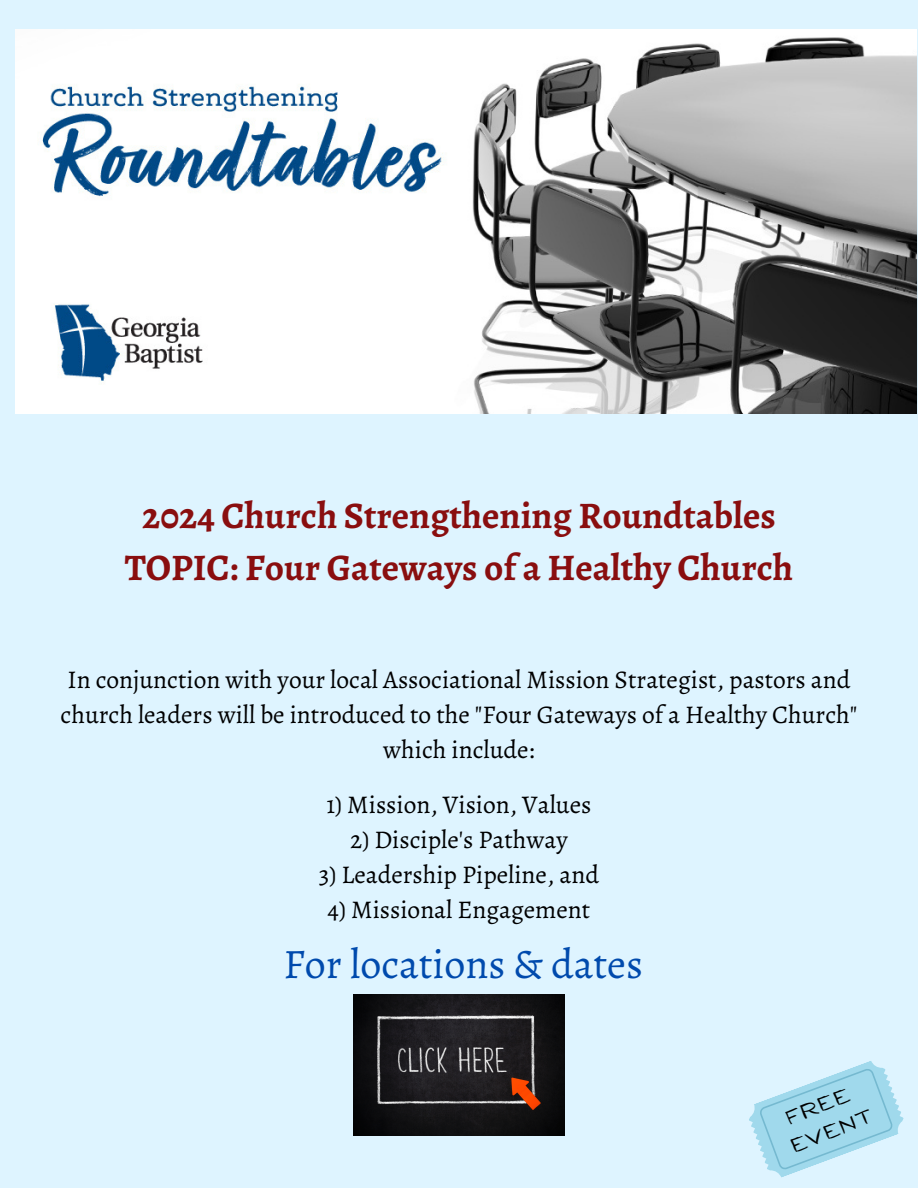
<style>
.page{position:relative;width:918px;height:1188px;background:#def4ff}
.page>*{position:absolute;margin:0;border:0;box-sizing:border-box;transform-origin:0 0}
.t1{font:42px "Alegreya";color:#004aad}
.t2{font:700 37.5px "Alegreya";color:#890e0f}
.t3{font:25.5px/34.8px "Alegreya";color:#000;text-align:center}
.t4{font:20.7px "Sensa Sans";color:#000}
</style>
<div class="page">
<img style="left:16px;top:29px;width:901px;height:385px">
<img style="left:353px;top:995px;width:212px;height:140px">
<svg style="left:749px;top:1061px;width:155px;height:117px"></svg>
<p class="t2" style="left:142px;top:490px;width:635px">2024 Church Strengthening Roundtables</p>
<p class="t2" style="left:125px;top:542px;width:670px">TOPIC: Four Gateways of a Healthy Church</p>
<p class="t3" style="left:61px;top:662px;width:798px">In conjunction with your local Associational Mission Strategist, pastors and church leaders will be introduced to the "Four Gateways of a Healthy Church" which include:</p>
<p class="t3" style="left:327px;top:787px;width:266px">1) Mission, Vision, Values</p>
<p class="t3" style="left:350px;top:822px;width:219px">2) Disciple's Pathway</p>
<p class="t3" style="left:319px;top:857px;width:282px">3) Leadership Pipeline, and</p>
<p class="t3" style="left:328px;top:892px;width:264px">4) Missional Engagement</p>
<p class="t1" style="left:283px;top:935px;width:361px">For locations &amp; dates</p>
<p class="t4" style="left:781px;top:1108px;width:70px;rotate:-21deg">FREE</p>
<p class="t4" style="left:787px;top:1137px;width:88px;rotate:-21deg">EVENT</p>
</div>
